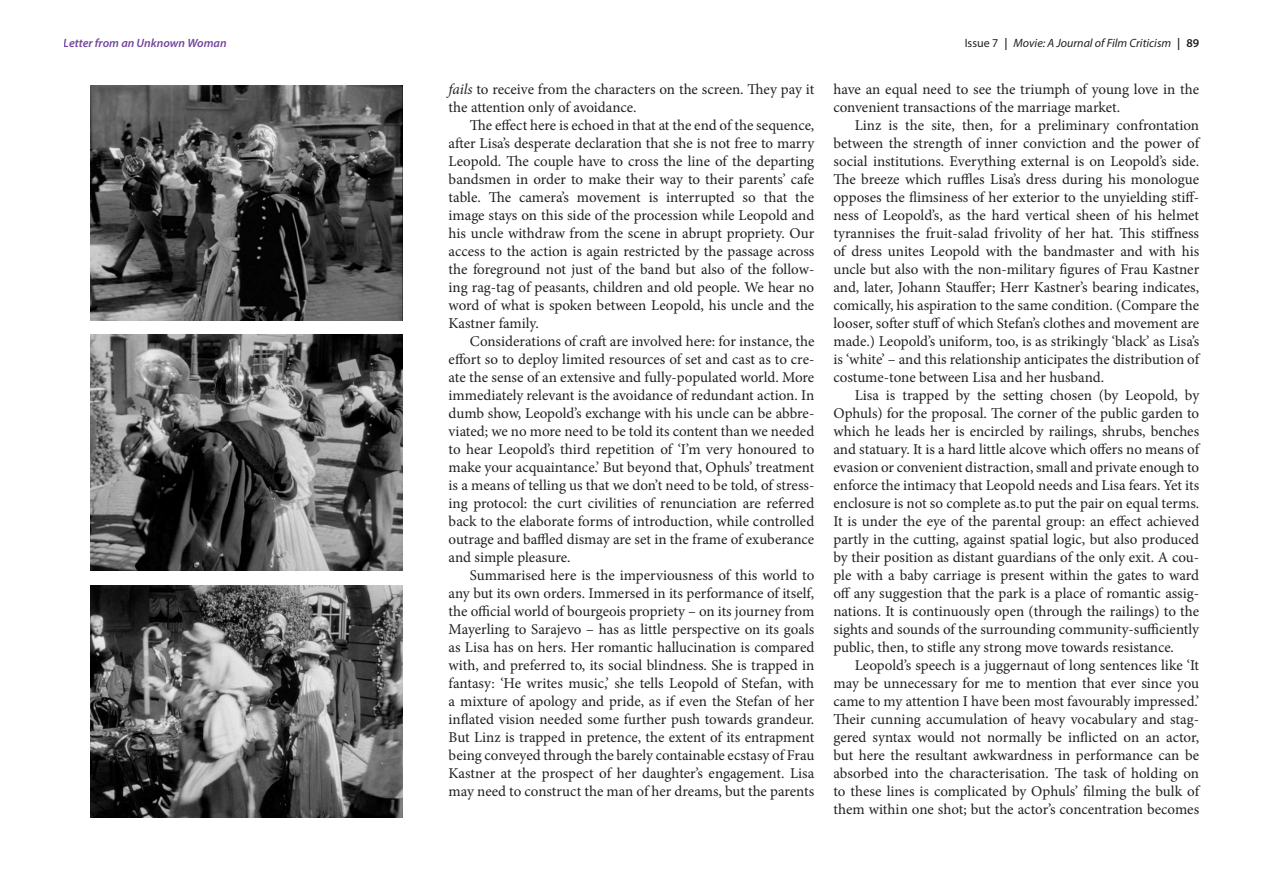
<style>
.page{position:relative;width:1263px;height:893px;background:#fff}
.page>*{position:absolute;margin:0;border:0;box-sizing:border-box;transform-origin:0 0}
.t1{font:15px/18px "Minion Pro";letter-spacing:-.005em;color:#231f20;text-align:justify}
.t2{font:italic 12px "Myriad Pro";color:#231f20}
.t3{font:italic 600 12px "Myriad Pro";color:#73479c}
.s1{font-style:normal}
.s2{font-weight:600;font-style:normal}
.s3{font-style:italic}
</style>
<div class="page">
<img style="left:90px;top:86px;width:313px;height:235px">
<img style="left:90px;top:335px;width:313px;height:235px">
<img style="left:90px;top:586px;width:313px;height:231px">
<p class="t3" style="left:64px;top:36px;width:164px">Letter from an Unknown Woman</p>
<p class="t2" style="left:965px;top:36px;width:236px"><span class="s1">Issue 7</span> <span class="s2">|</span> Movie: A Journal of Film Criticism <span class="s2">| 89</span></p>
<p class="t1" style="left:449px;top:80px;width:367px"><span class="s3">fails</span> to receive from the characters on the screen. They pay it the attention only of avoidance.</p>
<p class="t1" style="left:449px;top:116px;width:367px;text-indent:21px">The effect here is echoed in that at the end of the sequence, after Lisa’s desperate declaration that she is not free to marry Leopold. The couple have to cross the line of the departing bandsmen in order to make their way to their parents’ cafe table. The camera’s movement is interrupted so that the image stays on this side of the procession while Leopold and his uncle withdraw from the scene in abrupt propriety. Our access to the action is again restricted by the passage across the foreground not just of the band but also of the follow&shy;ing rag-tag of peasants, children and old people. We hear no word of what is spoken between Leopold, his uncle and the Kastner family.</p>
<p class="t1" style="left:449px;top:332px;width:367px;text-indent:21px">Considerations of craft are involved here: for instance, the effort so to deploy limited resources of set and cast as to cre&shy;ate the sense of an extensive and fully-populated world. More immediately relevant is the avoidance of redundant action. In dumb show, Leopold’s exchange with his uncle can be abbre&shy;viated; we no more need to be told its content than we needed to hear Leopold’s third repetition of ‘I’m very honoured to make your acquaintance.’ But beyond that, Ophuls’ treatment is a means of telling us that we don’t need to be told, of stress&shy;ing protocol: the curt civilities of renunciation are referred back to the elaborate forms of introduction, while controlled outrage and baffled dismay are set in the frame of exuberance and simple pleasure.</p>
<p class="t1" style="left:449px;top:566px;width:367px;text-indent:21px">Summarised here is the imperviousness of this world to any but its own orders. Immersed in its performance of itself, the official world of bourgeois propriety – on its journey from Mayerling to Sarajevo – has as little perspective on its goals as Lisa has on hers. Her romantic hallucination is compared with, and preferred to, its social blindness. She is trapped in fantasy: ‘He writes music,’ she tells Leopold of Stefan, with a mixture of apology and pride, as if even the Stefan of her inflated vision needed some further push towards grandeur.<br>But Linz is trapped in pretence, the extent of its entrapment being conveyed through the barely containable ecstasy of Frau Kastner at the prospect of her daughter’s engagement. Lisa may need to construct the man of her dreams, but the parents</p>
<p class="t1" style="left:833px;top:80px;width:367px">have an equal need to see the triumph of young love in the convenient transactions of the marriage market.</p>
<p class="t1" style="left:833px;top:116px;width:367px;text-indent:21px">Linz is the site, then, for a preliminary confrontation between the strength of inner conviction and the power of social institutions. Everything external is on Leopold’s side.<br>The breeze which ruffles Lisa’s dress during his monologue opposes the flimsiness of her exterior to the unyielding stiff&shy;ness of Leopold’s, as the hard vertical sheen of his helmet tyrannises the fruit-salad frivolity of her hat. This stiffness of dress unites Leopold with the bandmaster and with his uncle but also with the non-military figures of Frau Kastner and, later, Johann Stauffer; Herr Kastner’s bearing indicates, comically, his aspiration to the same condition. (Compare the looser, softer stuff of which Stefan’s clothes and movement are made.) Leopold’s uniform, too, is as strikingly ‘black’ as Lisa’s is ‘white’ – and this relationship anticipates the distribution of costume-tone between Lisa and her husband.</p>
<p class="t1" style="left:833px;top:386px;width:367px;text-indent:21px">Lisa is trapped by the setting chosen (by Leopold, by Ophuls) for the proposal. The corner of the public garden to which he leads her is encircled by railings, shrubs, benches and statuary. It is a hard little alcove which offers no means of evasion or convenient distraction, small and private enough to enforce the intimacy that Leopold needs and Lisa fears. Yet its enclosure is not so complete as.to put the pair on equal terms.<br>It is under the eye of the parental group: an effect achieved partly in the cutting, against spatial logic, but also produced by their position as distant guardians of the only exit. A cou&shy;ple with a baby carriage is present within the gates to ward off any suggestion that the park is a place of romantic assig&shy;nations. It is continuously open (through the railings) to the sights and sounds of the surrounding community-sufficiently public, then, to stifle any strong move towards resistance.</p>
<p class="t1" style="left:833px;top:656px;width:367px;text-indent:21px">Leopold’s speech is a juggernaut of long sentences like ‘It may be unnecessary for me to mention that ever since you came to my attention I have been most favourably impressed.’ Their cunning accumulation of heavy vocabulary and stag&shy;gered syntax would not normally be inflicted on an actor, but here the resultant awkwardness in performance can be absorbed into the characterisation. The task of holding on to these lines is complicated by Ophuls’ filming the bulk of them within one shot; but the actor’s concentration becomes</p>
</div>
